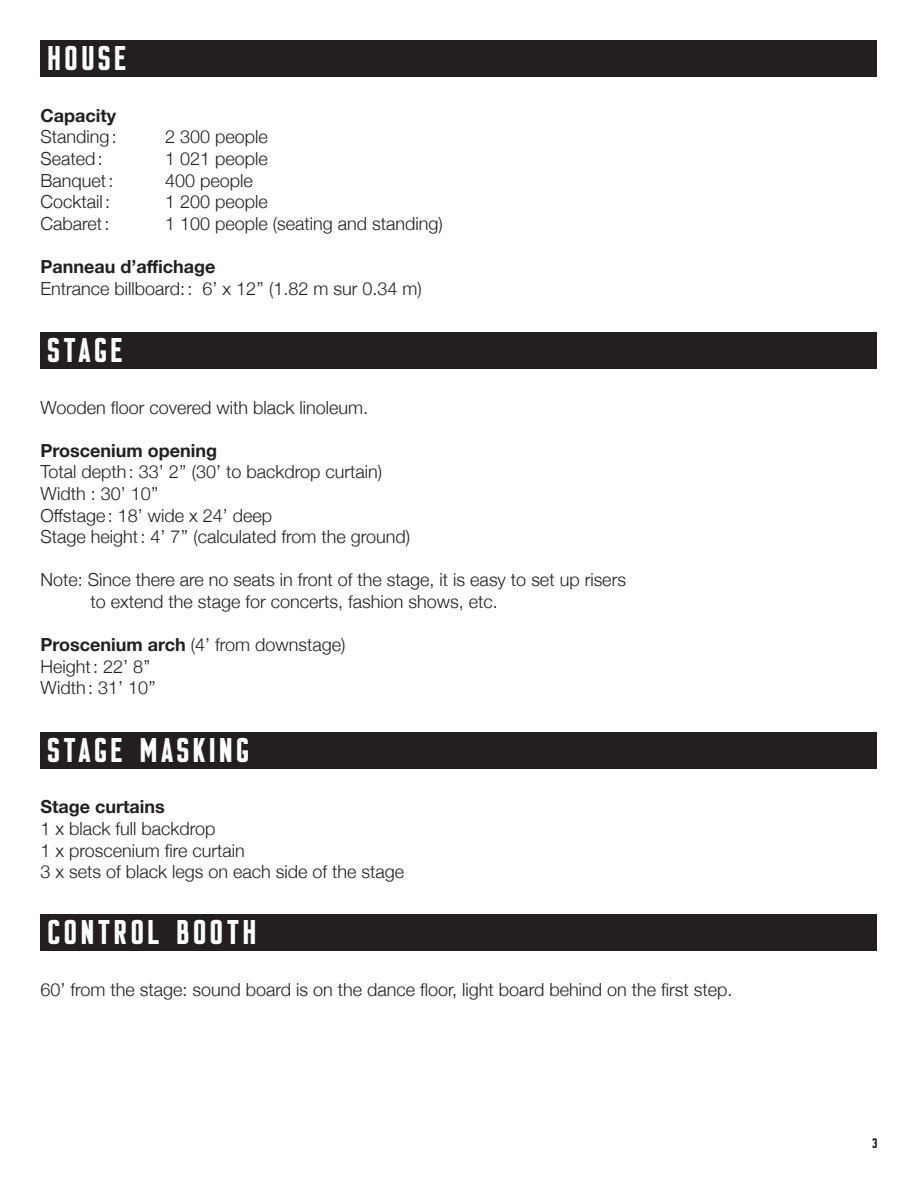
<style>
.page{position:relative;width:918px;height:1188px;background:#fff}
.page>*{position:absolute;margin:0;border:0;box-sizing:border-box;transform-origin:0 0}
.t1{font:900 30px "Clarke";letter-spacing:.1em;color:#fff}
.t2{font:300 18px/21.6px "Helvetica Neue";color:#231f20}
.t3{font:700 18px "Helvetica Neue";color:#231f20}
.t4{font:900 12px "Clarke";color:#231f20}
.s1{font-weight:700}
</style>
<div class="page">
<div style="left:40px;top:40px;width:838px;height:37px;background:#231f20"></div>
<div style="left:40px;top:332px;width:838px;height:37px;background:#231f20"></div>
<div style="left:40px;top:732px;width:838px;height:37px;background:#231f20"></div>
<div style="left:40px;top:915px;width:838px;height:36px;background:#231f20"></div>
<h1 class="t1" style="left:47px;top:41px;width:81px">HOUSE</h1>
<p class="t3" style="left:40px;top:101px;width:77px">Capacity</p>
<p class="t2" style="left:40px;top:125px;width:78px">Standing:</p>
<p class="t2" style="left:165px;top:125px;width:104px">2 300 people</p>
<p class="t2" style="left:40px;top:146px;width:64px">Seated:</p>
<p class="t2" style="left:165px;top:146px;width:104px">1 021 people</p>
<p class="t2" style="left:40px;top:168px;width:74px">Banquet:</p>
<p class="t2" style="left:165px;top:168px;width:89px">400 people</p>
<p class="t2" style="left:40px;top:190px;width:71px">Cocktail:</p>
<p class="t2" style="left:165px;top:190px;width:104px">1 200 people</p>
<p class="t2" style="left:40px;top:211px;width:70px">Cabaret:</p>
<p class="t2" style="left:165px;top:211px;width:279px">1 100 people (seating and standing)</p>
<p class="t3" style="left:40px;top:252px;width:177px">Panneau d’affichage</p>
<p class="t2" style="left:40px;top:276px;width:383px">Entrance billboard:: 6’ x 12’’ (1.82 m sur 0.34 m)</p>
<h1 class="t1" style="left:47px;top:333px;width:77px">STAGE</h1>
<p class="t2" style="left:40px;top:395px;width:329px">Wooden floor covered with black linoleum.</p>
<p class="t3" style="left:40px;top:436px;width:178px">Proscenium opening</p>
<p class="t2" style="left:40px;top:460px;width:371px">Total depth: 33’ 2’’ (30’ to backdrop curtain)<br>Width : 30’ 10’’<br>Offstage: 18’ wide x 24’ deep<br>Stage height: 4’ 7’’ (calculated from the ground)</p>
<p class="t2" style="left:91px;top:568px;width:537px;text-indent:-50px">Note: Since there are no seats in front of the stage, it is easy to set up risers to extend the stage for concerts, fashion shows, etc.</p>
<p class="t2" style="left:40px;top:633px;width:307px"><span class="s1">Proscenium arch</span> (4’ from downstage)<br>Height: 22’ 8’’<br>Width: 31’ 10’’</p>
<h1 class="t1" style="left:47px;top:732px;width:203px">STAGE MASKING</h1>
<p class="t3" style="left:40px;top:793px;width:126px">Stage curtains</p>
<p class="t2" style="left:40px;top:817px;width:365px">1 x black full backdrop<br>1 x proscenium fire curtain<br>3 x sets of black legs on each side of the stage</p>
<h1 class="t1" style="left:47px;top:915px;width:211px">CONTROL BOOTH</h1>
<p class="t2" style="left:40px;top:977px;width:693px">60’ from the stage: sound board is on the dance floor, light board behind on the first step.</p>
<p class="t4" style="left:872px;top:1136px;width:7px">3</p>
</div>
